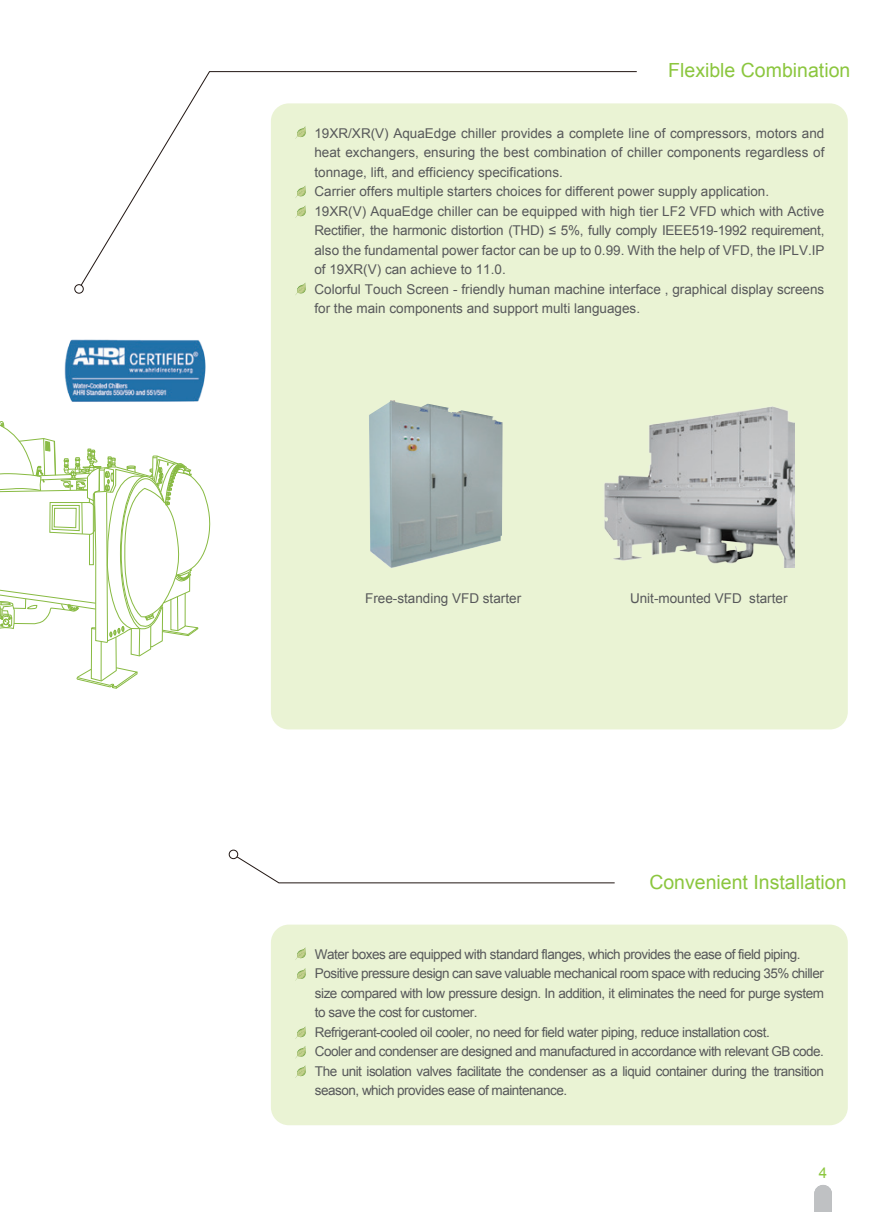
<style>
.page{position:relative;width:893px;height:1212px;background:#fff}
.page>*{position:absolute;margin:0;border:0;box-sizing:border-box;transform-origin:0 0}
.t1{font:19.5px "Arial";color:#8bc63e}
.t2{font:15px "Arial";color:#8bc63e}
.t3{font:13.5px/19.5px "Arial";color:#57585a}
.t4{font:13.5px/19.5px "Arial";letter-spacing:-.02em;color:#57585a}
</style>
<div class="page">
<svg style="left:814px;top:1185px;width:18px;height:27px"></svg>
<div style="left:271px;top:924px;width:577px;height:201px;background:#eaf3d4;border-radius:18px"></div>
<svg style="left:236px;top:857px;width:379px;height:26px"></svg>
<svg style="left:81px;top:71px;width:556px;height:215px"></svg>
<div style="left:75px;top:284px;width:8px;height:9px;border:1px solid #211613;border-radius:50%"></div>
<div style="left:229px;top:850px;width:9px;height:9px;border:1px solid #211613;border-radius:50%"></div>
<svg style="left:295px;top:947px;width:11px;height:13px"></svg>
<svg style="left:295px;top:968px;width:11px;height:13px"></svg>
<svg style="left:295px;top:1026px;width:11px;height:13px"></svg>
<svg style="left:296px;top:1046px;width:10px;height:12px"></svg>
<svg style="left:295px;top:1065px;width:11px;height:13px"></svg>
<div style="left:271px;top:103px;width:577px;height:626px;background:#eaf3d4;border-radius:18px"></div>
<svg style="left:295px;top:282px;width:11px;height:13px"></svg>
<svg style="left:295px;top:205px;width:11px;height:13px"></svg>
<svg style="left:295px;top:185px;width:11px;height:13px"></svg>
<svg style="left:295px;top:126px;width:11px;height:13px"></svg>
<svg style="left:0;top:421px;width:211px;height:268px"></svg>
<img style="left:604px;top:406px;width:190px;height:162px">
<img style="left:369px;top:400px;width:134px;height:168px">
<img style="left:64px;top:339px;width:142px;height:63px">
<h1 class="t1" style="left:668px;top:57px;width:184px">Flexible Combination</h1>
<p class="t3" style="left:314px;top:123px;width:512px">19XR/XR(V) AquaEdge chiller provides a complete line of compressors, motors and heat exchangers, ensuring the best combination of chiller components regardless of tonnage, lift, and efficiency specifications.<br>Carrier offers multiple starters choices for different power supply application.<br>19XR(V) AquaEdge chiller can be equipped with high tier LF2 VFD which with Active Rectifier, the harmonic distortion (THD) ≤ 5%, fully comply IEEE519-1992 requirement, also the fundamental power factor can be up to 0.99. With the help of VFD, the IPLV.IP of 19XR(V) can achieve to 11.0.<br>Colorful Touch Screen - friendly human machine interface , graphical display screens for the main components and support multi languages.</p>
<p class="t3" style="left:365px;top:589px;width:158px">Free-standing VFD starter</p>
<p class="t3" style="left:630px;top:589px;width:159px">Unit-mounted VFD starter</p>
<h1 class="t1" style="left:649px;top:869px;width:199px">Convenient Installation</h1>
<p class="t4" style="left:315px;top:944px;width:510px">Water boxes are equipped with standard flanges, which provides the ease of field piping.<br>Positive pressure design can save valuable mechanical room space with reducing 35% chiller size compared with low pressure design. In addition, it eliminates the need for purge system to save the cost for customer.<br>Refrigerant-cooled oil cooler, no need for field water piping, reduce installation cost.<br>Cooler and condenser are designed and manufactured in accordance with relevant GB code.<br>The unit isolation valves facilitate the condenser as a liquid container during the transition season, which provides ease of maintenance.</p>
<p class="t2" style="left:819px;top:1163px;width:10px">4</p>
</div>
